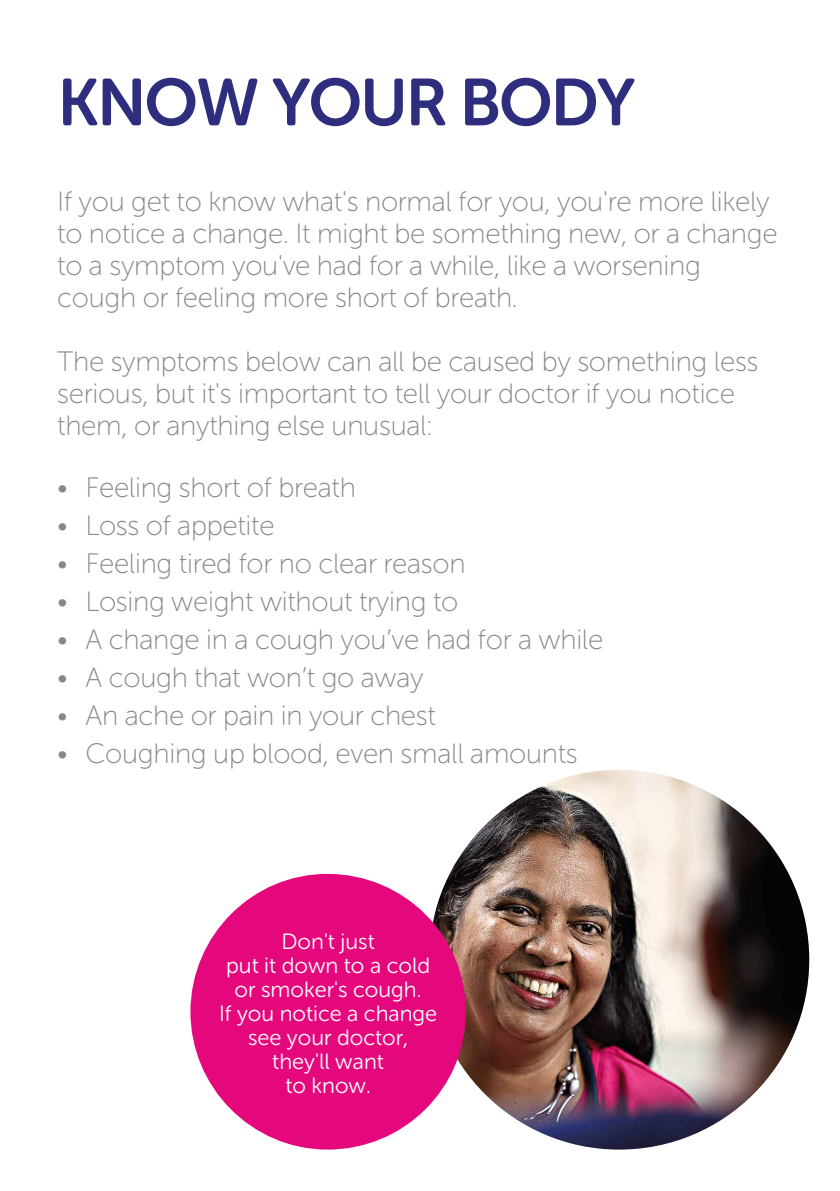
<style>
.page{position:relative;width:840px;height:1191px;background:#fff}
.page>*{position:absolute;margin:0;border:0;box-sizing:border-box;transform-origin:0 0}
.t1{font:66px "Museo Sans Rounded 700";letter-spacing:-.03em;color:#2e2d7e}
.t2{font:28px/32px "Museo Sans Rounded 100";letter-spacing:-.01em;color:#878787}
.t3{font:22px/24px "Museo Sans Rounded 300";color:#fff;text-align:center}
</style>
<div class="page">
<img style="left:429px;top:770px;width:379px;height:379px;border-radius:190px">
<div style="left:190px;top:873px;width:276px;height:276px;background:#e5087d;border-radius:50%"></div>
<h1 class="t1" style="left:58px;top:66px;width:578px">KNOW YOUR BODY</h1>
<p class="t2" style="left:57px;top:185px;width:721px">If you get to know what's normal for you, you're more likely to notice a change. It might be something new, or a change to a symptom you've had for a while, like a worsening cough or feeling more short of breath.</p>
<p class="t2" style="left:57px;top:346px;width:702px">The symptoms below can all be caused by something less serious, but it's important to tell your doctor if you notice them, or anything else unusual:</p>
<p class="t2" style="left:57px;top:472px;width:300px">• Feeling short of breath</p>
<p class="t2" style="left:57px;top:510px;width:219px">• Loss of appetite</p>
<p class="t2" style="left:57px;top:548px;width:409px">• Feeling tired for no clear reason</p>
<p class="t2" style="left:57px;top:586px;width:402px">• Losing weight without trying to</p>
<p class="t2" style="left:57px;top:623px;width:547px">• A change in a cough you’ve had for a while</p>
<p class="t2" style="left:57px;top:661px;width:368px">• A cough that won’t go away</p>
<p class="t2" style="left:57px;top:699px;width:380px">• An ache or pain in your chest</p>
<p class="t2" style="left:57px;top:737px;width:522px">• Coughing up blood, even small amounts</p>
<p class="t3" style="left:219px;top:930px;width:219px">Don't just<br>put it down to a cold or smoker's cough.<br>If you notice a change see your doctor, they'll want<br>to know.</p>
</div>
